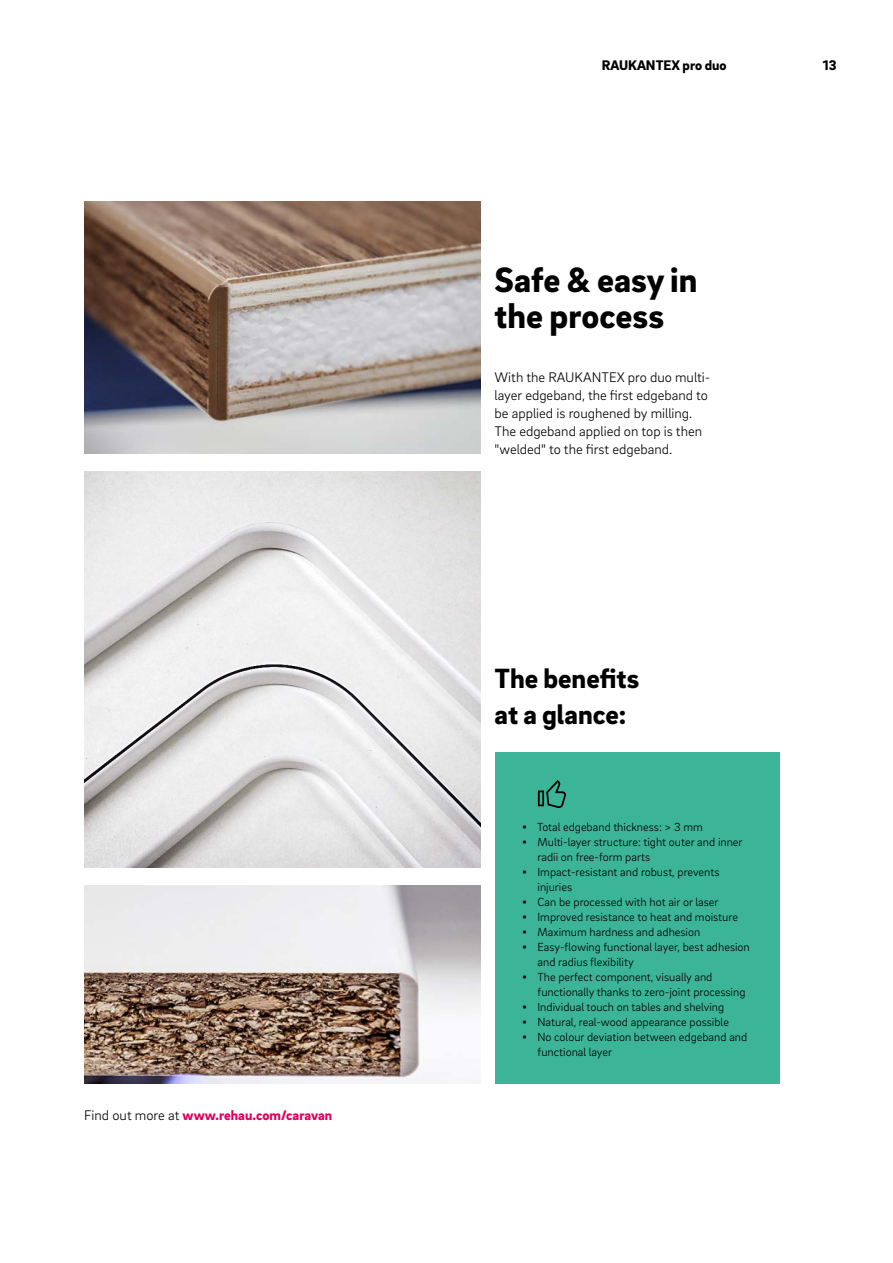
<style>
.page{position:relative;width:893px;height:1263px;background:#fff}
.page>*{position:absolute;margin:0;border:0;box-sizing:border-box;transform-origin:0 0}
._02__Headline_-_24pt_-_left{font:900 36px/36px "Brix Sans";color:#000}
._03__Headline_-_19pt_-_left{font:900 28.5px/36px "Brix Sans";color:#000}
._16__Body_text_-_9_5pt{font:300 14.25px/18px "Brix Sans";color:#000}
._16__Body_text_-_9_5pt-2{font:900 14.25px "Brix Sans";color:#dd005f}
.MP__Live_column_titles_-_9_5pt{font:900 14.25px "Brix Sans";color:#000}
.MP__Page_numbers_-_9_5pt{font:900 14.25px "Brix Sans";color:#000}
.t1{font:300 12px/15px "Brix Sans";color:#000}
.s1{font-weight:300;color:#000}
.s2{font-family:"Arial";font-weight:400}
</style>
<div class="page">
<img style="left:84px;top:886px;width:396px;height:198px">
<img style="left:84px;top:202px;width:396px;height:252px">
<div style="left:495px;top:752px;width:284px;height:332px;background:#3cb497"></div>
<svg style="left:538px;top:780px;width:28px;height:28px"></svg>
<img style="left:84px;top:472px;width:397px;height:396px">
<p class="_16__Body_text_-_9_5pt-2" style="left:84px;top:1105px;width:250px"><span class="s1">Find out more at</span> www.rehau.com/caravan</p>
<p class="MP__Live_column_titles_-_9_5pt" style="left:602px;top:56px;width:127px">RAUKANTEX pro duo</p>
<p class="MP__Page_numbers_-_9_5pt" style="left:823px;top:56px;width:15px">13</p>
<p class="_02__Headline_-_24pt_-_left" style="left:495px;top:260px;width:204px">Safe &amp; easy in the process</p>
<p class="_16__Body_text_-_9_5pt" style="left:495px;top:367px;width:217px">With the RAUKANTEX pro duo multi&shy;layer edgeband, the first edgeband to be applied is roughened by milling.<br>The edgeband applied on top is then "welded" to the first edgeband.</p>
<p class="_03__Headline_-_19pt_-_left" style="left:495px;top:659px;width:146px">The benefits at a glance:</p>
<p class="t1" style="left:523px;top:819px;width:182px"><span class="s2">▪</span> Total edgeband thickness: &gt; 3 mm</p>
<p class="t1" style="left:537px;top:834px;width:207px;text-indent:-15px"><span class="s2">▪</span> Multi-layer structure: tight outer and inner radii on free-form parts</p>
<p class="t1" style="left:537px;top:864px;width:184px;text-indent:-15px"><span class="s2">▪</span> Impact-resistant and robust, prevents injuries</p>
<p class="t1" style="left:523px;top:894px;width:197px"><span class="s2">▪</span> Can be processed with hot air or laser</p>
<p class="t1" style="left:523px;top:909px;width:217px"><span class="s2">▪</span> Improved resistance to heat and moisture</p>
<p class="t1" style="left:523px;top:924px;width:179px"><span class="s2">▪</span> Maximum hardness and adhesion</p>
<p class="t1" style="left:537px;top:939px;width:214px;text-indent:-15px"><span class="s2">▪</span> Easy-flowing functional layer, best adhesion and radius flexibility</p>
<p class="t1" style="left:537px;top:969px;width:209px;text-indent:-15px"><span class="s2">▪</span> The perfect component, visually and functionally thanks to zero-joint processing</p>
<p class="t1" style="left:523px;top:999px;width:203px"><span class="s2">▪</span> Individual touch on tables and shelving</p>
<p class="t1" style="left:523px;top:1014px;width:208px"><span class="s2">▪</span> Natural, real-wood appearance possible</p>
<p class="t1" style="left:537px;top:1029px;width:211px;text-indent:-15px"><span class="s2">▪</span> No colour deviation between edgeband and functional layer</p>
</div>
